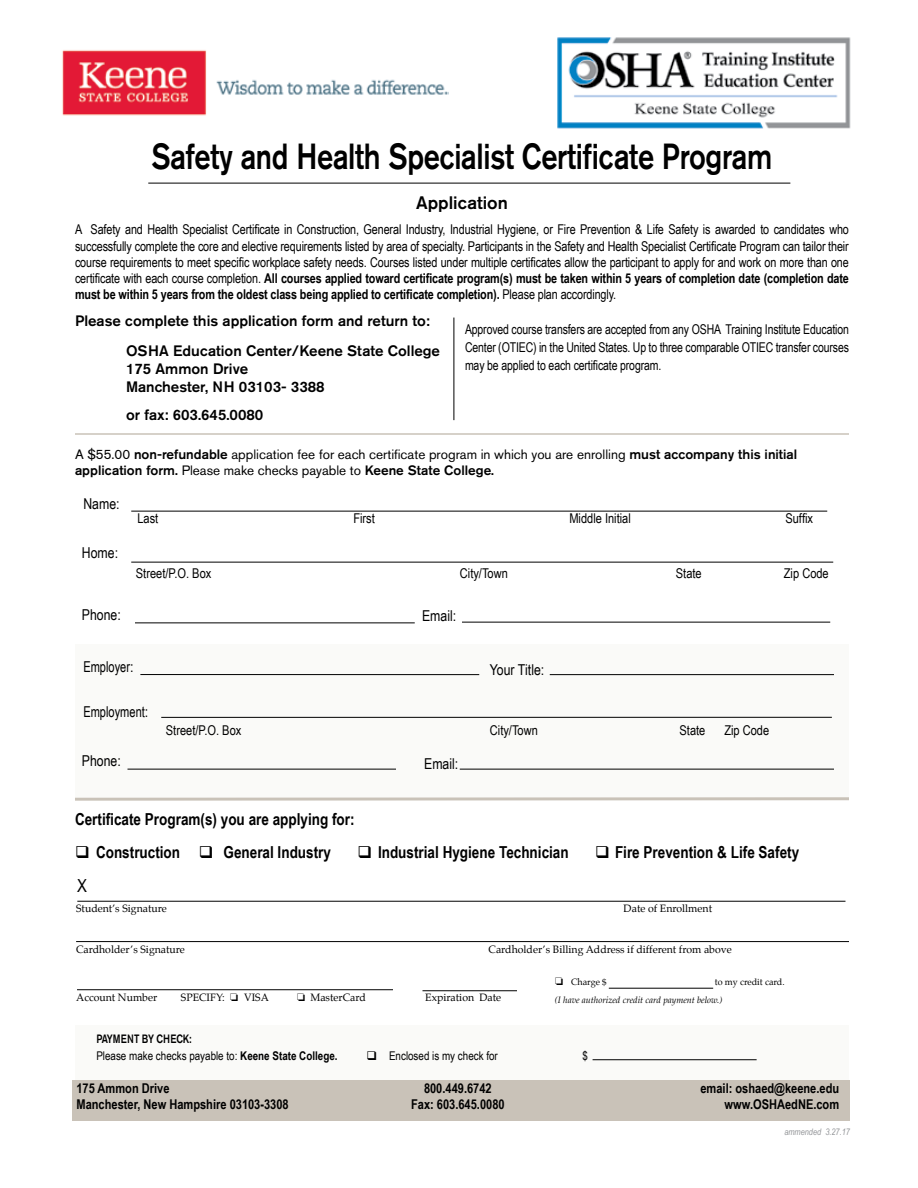
<style>
.page{position:relative;width:918px;height:1188px;background:#fff}
.page>*{position:absolute;margin:0;border:0;box-sizing:border-box;transform-origin:0 0}
.t1{font:500 36px "Akzidenz Grotesk BE";letter-spacing:-.01em;color:#000;scale:.8 1}
.t2{font:500 18px "Akzidenz Grotesk BE";color:#000}
.t3{font:18px "Arial Narrow";color:#000}
.t4{font:700 16.5px "Arial Narrow";color:#000}
.t5{font:500 15px/30px "Akzidenz Grotesk BE";color:#000}
.t6{font:15px "Arial Narrow";color:#000}
.t7{font:15px "Arial Narrow";color:#000;scale:.9 1}
.t8{font:13.5px/16.2px "Arial Narrow";letter-spacing:-.01em;color:#000;text-align:justify}
.t9{font:13.5px/18px "Arial Narrow";letter-spacing:-.01em;color:#000;text-align:justify;scale:.95 1}
.t10{font:13.5px/16.2px "Akzidenz Grotesk BE";color:#000}
.t11{font:700 13.5px/16.2px "Arial Narrow";color:#000}
.t12{font:12px "Arial Narrow";color:#000}
.t13{font:500 12px "Akzidenz Grotesk BE";letter-spacing:-.01em;color:#000;scale:.8 1}
.t14{font:10.5px "Palatino";color:#000}
.t15{font:italic 9px "Palatino";color:#000}
.t16{font:9px "Palatino";color:#000}
.t17{font:italic 9px "Arial Narrow";color:#939598}
.s1{font-weight:700}
.s2{font-weight:500}
</style>
<div class="page">
<div style="left:75px;top:1026px;width:774px;height:60px;background:#fafaf8"></div>
<hr style="left:593px;top:1059px;width:164px;height:1px;background:#000">
<div style="left:72px;top:1080px;width:778px;height:41px;background:#c9c2b8"></div>
<img style="left:62px;top:50px;width:387px;height:66px">
<hr style="left:77px;top:989px;width:316px;height:1px;background:#000">
<hr style="left:423px;top:990px;width:94px;height:1px;background:#000">
<hr style="left:609px;top:988px;width:104px;height:1px;background:#000">
<hr style="left:77px;top:901px;width:769px;height:1px;background:#000">
<hr style="left:76px;top:941px;width:773px;height:1px;background:#000">
<hr style="left:454px;top:318px;width:1px;height:102px;background:#000">
<hr style="left:135px;top:622px;width:280px;height:1px;background:#000">
<hr style="left:462px;top:622px;width:368px;height:1px;background:#000">
<div style="left:75px;top:644px;width:774px;height:153px;background:#fafaf8"></div>
<hr style="left:140px;top:674px;width:339px;height:1px;background:#000">
<hr style="left:550px;top:674px;width:284px;height:1px;background:#000">
<hr style="left:161px;top:717px;width:671px;height:1px;background:#000">
<hr style="left:460px;top:769px;width:374px;height:1px;background:#000">
<hr style="left:128px;top:769px;width:268px;height:1px;background:#000">
<svg style="left:75px;top:797px;width:774px;height:4px;background:#d6d0c9"></svg>
<hr style="left:148px;top:183px;width:642px;height:1px;background:#000">
<hr style="left:131px;top:562px;width:702px;height:1px;background:#000">
<hr style="left:131px;top:511px;width:696px;height:1px;background:#000">
<hr style="left:75px;top:433px;width:774px;height:2px;background:#c9c2b8">
<img style="left:557px;top:37px;width:294px;height:92px">
<h1 class="t1" style="left:152px;top:135px;width:778px">Safety and Health Specialist Certificate Program</h1>
<h2 class="t2" style="left:416px;top:191px;width:93px">Application</h2>
<p class="t8" style="left:75px;top:221px;width:776px">A Safety and Health Specialist Certificate in Construction, General Industry, Industrial Hygiene, or Fire Prevention &amp; Life Safety is awarded to candidates who successfully complete the core and elective requirements listed by area of specialty. Participants in the Safety and Health Specialist Certificate Program can tailor their course requirements to meet specific workplace safety needs. Courses listed under multiple certificates allow the participant to apply for and work on more than one certificate with each course completion. <span class="s1">All courses applied toward certificate program(s) must be taken within 5 years of completion date (completion date must be within 5 years from the oldest class being applied to certificate completion).</span> Please plan accordingly.</p>
<p class="t5" style="left:126px;top:305px;width:316px;text-indent:-51px">Please complete this application form and return to:<br>OSHA Education Center/Keene State College</p>
<p class="t5" style="left:126px;top:359px;width:200px;line-height:18px">175 Ammon Drive<br>Manchester, NH 03103- 3388</p>
<p class="t5" style="left:126px;top:399px;width:139px">or fax: 603.645.0080</p>
<p class="t9" style="left:465px;top:320px;width:406px">Approved course transfers are accepted from any OSHA Training Institute Education Center (OTIEC) in the United States. Up to three comparable OTIEC transfer courses may be applied to each certificate program.</p>
<p class="t10" style="left:75px;top:446px;width:724px">A $55.00 <span class="s2">non-refundable</span> application fee for each certificate program in which you are enrolling <span class="s2">must accompany this initial application form.</span> Please make checks payable to <span class="s2">Keene State College.</span></p>
<p class="t6" style="left:83px;top:493px;width:38px">Name:</p>
<p class="t8" style="left:137px;top:510px;width:22px">Last</p>
<p class="t8" style="left:353px;top:510px;width:23px">First</p>
<p class="t8" style="left:569px;top:510px;width:63px">Middle Initial</p>
<p class="t8" style="left:785px;top:510px;width:29px">Suffix</p>
<p class="t6" style="left:82px;top:541px;width:38px">Home:</p>
<p class="t8" style="left:136px;top:564px;width:77px">Street/P.O. Box</p>
<p class="t8" style="left:460px;top:564px;width:49px">City/Town</p>
<p class="t8" style="left:676px;top:564px;width:27px">State</p>
<p class="t8" style="left:784px;top:564px;width:46px">Zip Code</p>
<p class="t6" style="left:82px;top:604px;width:40px">Phone:</p>
<p class="t6" style="left:422px;top:605px;width:36px">Email:</p>
<p class="t7" style="left:83px;top:656px;width:57px">Employer:</p>
<p class="t6" style="left:490px;top:658px;width:56px">Your Title:</p>
<p class="t7" style="left:83px;top:701px;width:74px">Employment:</p>
<p class="t8" style="left:166px;top:722px;width:77px">Street/P.O. Box</p>
<p class="t8" style="left:490px;top:722px;width:49px">City/Town</p>
<p class="t8" style="left:680px;top:722px;width:27px">State</p>
<p class="t8" style="left:724px;top:722px;width:46px">Zip Code</p>
<p class="t6" style="left:82px;top:750px;width:40px">Phone:</p>
<p class="t6" style="left:424px;top:753px;width:36px">Email:</p>
<p class="t4" style="left:75px;top:807px;width:281px">Certificate Program(s) you are applying for:</p>
<p class="t4" style="left:75px;top:840px;width:258px">❑ Construction ❑ General Industry</p>
<p class="t4" style="left:357px;top:840px;width:213px">❑ Industrial Hygiene Technician</p>
<p class="t4" style="left:595px;top:840px;width:206px">❑ Fire Prevention &amp; Life Safety</p>
<h2 class="t3" style="left:77px;top:873px;width:11px">X</h2>
<p class="t14" style="left:76px;top:899px;width:92px">Student’s Signature</p>
<p class="t14" style="left:624px;top:899px;width:90px">Date of Enrollment</p>
<p class="t14" style="left:76px;top:941px;width:110px">Cardholder’s Signature</p>
<p class="t14" style="left:489px;top:941px;width:245px">Cardholder’s Billing Address if different from above</p>
<p class="t14" style="left:76px;top:989px;width:83px">Account Number</p>
<p class="t14" style="left:181px;top:989px;width:89px">SPECIFY: ❏ VISA</p>
<p class="t14" style="left:297px;top:989px;width:70px">❏ MasterCard</p>
<p class="t14" style="left:425px;top:989px;width:77px">Expiration Date</p>
<p class="t16" style="left:555px;top:975px;width:53px">❏ Charge $</p>
<p class="t16" style="left:715px;top:975px;width:71px">to my credit card.</p>
<p class="t15" style="left:555px;top:993px;width:169px">(I have authorized credit card payment below.)</p>
<p class="t13" style="left:96px;top:1031px;width:121px">PAYMENT BY CHECK:</p>
<p class="t12" style="left:96px;top:1047px;width:243px">Please make checks payable to: <span class="s1">Keene State College.</span></p>
<p class="t12" style="left:366px;top:1047px;width:133px">❑ Enclosed is my check for</p>
<p class="t12" style="left:582px;top:1047px;width:7px">$</p>
<p class="t11" style="left:76px;top:1079px;width:214px">175 Ammon Drive<br>Manchester, New Hampshire 03103-3308</p>
<p class="t11" style="left:411px;top:1079px;width:95px;text-align:center">800.449.6742<br>Fax: 603.645.0080</p>
<p class="t11" style="left:700px;top:1079px;width:140px;text-align:right">email: oshaed@keene.edu www.OSHAedNE.com</p>
<p class="t17" style="left:784px;top:1125px;width:67px">ammended 3.27.17</p>
</div>
